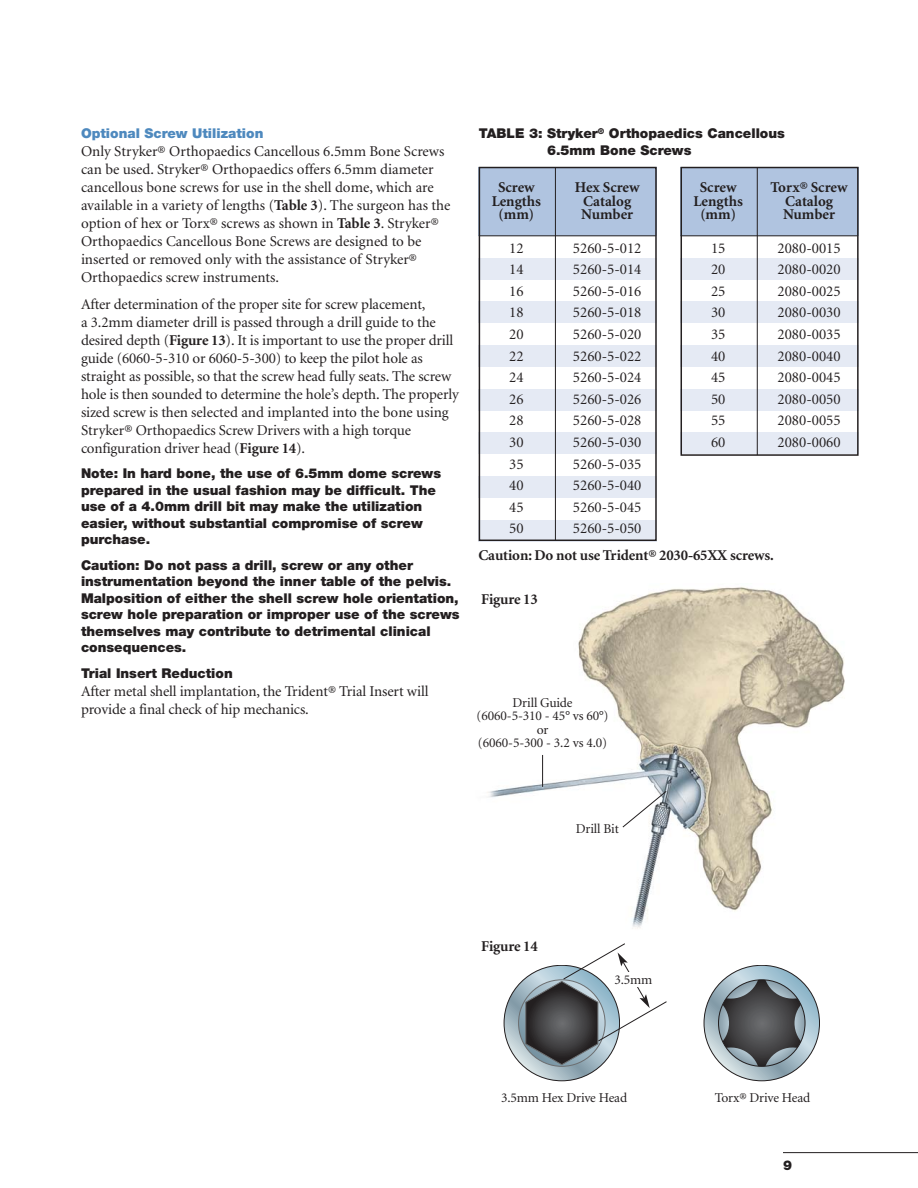
<style>
.page{position:relative;width:918px;height:1188px;background:#fff}
.page>*{position:absolute;margin:0;border:0;box-sizing:border-box;transform-origin:0 0}
.t1{font:15px/18px "Minion";color:#231f20}
.t2{font:700 15px "Minion";color:#231f20}
.t3{font:900 13.5px/16.5px "Helvetica Neue";color:#231f20}
.t4{font:13.5px/13.5px "Minion";letter-spacing:-.01em;color:#231f20;text-align:center}
.t5{font:900 13.5px "Helvetica Neue";color:#4e89be}
.s1{font-weight:700}
</style>
<div class="page">
<img style="left:487px;top:587px;width:358px;height:342px">
<div style="left:479px;top:302px;width:178px;height:21px;background:#e5eaf4"></div>
<div style="left:479px;top:345px;width:178px;height:22px;background:#e5eaf4"></div>
<div style="left:479px;top:389px;width:178px;height:22px;background:#e5eaf4"></div>
<div style="left:479px;top:432px;width:178px;height:22px;background:#e5eaf4"></div>
<div style="left:479px;top:476px;width:178px;height:22px;background:#e5eaf4"></div>
<div style="left:479px;top:520px;width:178px;height:21px;background:#e5eaf4"></div>
<div style="left:479px;top:258px;width:178px;height:22px;background:#e5eaf4"></div>
<hr style="left:783px;top:1152px;width:135px;height:1px;background:#231f20">
<div style="left:479px;top:167px;width:178px;height:69px;background:#b0c4e0"></div>
<div style="left:479px;top:167px;width:178px;height:374px;border:2px solid #231f20"></div>
<hr style="left:479px;top:235px;width:177px;height:1px;background:#231f20">
<hr style="left:555px;top:167px;width:1px;height:373px;background:#231f20">
<div style="left:681px;top:302px;width:178px;height:21px;background:#e5eaf4"></div>
<div style="left:681px;top:345px;width:178px;height:22px;background:#e5eaf4"></div>
<div style="left:681px;top:389px;width:178px;height:22px;background:#e5eaf4"></div>
<div style="left:681px;top:432px;width:178px;height:22px;background:#e5eaf4"></div>
<div style="left:681px;top:258px;width:178px;height:22px;background:#e5eaf4"></div>
<div style="left:681px;top:167px;width:178px;height:69px;background:#b0c4e0"></div>
<div style="left:681px;top:167px;width:178px;height:289px;border:2px solid #231f20"></div>
<hr style="left:681px;top:235px;width:177px;height:1px;background:#231f20">
<hr style="left:757px;top:167px;width:1px;height:288px;background:#231f20">
<svg style="left:504px;top:965px;width:116px;height:116px;background:#9fb0b8"></svg>
<svg style="left:519px;top:980px;width:86px;height:86px"></svg>
<svg style="left:704px;top:965px;width:116px;height:116px"></svg>
<svg style="left:622px;top:790px;width:45px;height:38px"></svg>
<hr style="left:542px;top:755px;width:1px;height:32px;background:#231f20">
<svg style="left:525px;top:943px;width:142px;height:123px"></svg>
<div style="left:614px;top:973px;width:39px;height:14px;background:#fff"></div>
<p class="t5" style="left:81px;top:128px;width:184px">Optional Screw Utilization</p>
<p class="t1" style="left:81px;top:143px;width:371px">Only Stryker® Orthopaedics Cancellous 6.5mm Bone Screws can be used. Stryker® Orthopaedics offers 6.5mm diameter cancellous bone screws for use in the shell dome, which are available in a variety of lengths (<span class="s1">Table 3</span>). The surgeon has the option of hex or Torx® screws as shown in <span class="s1">Table 3</span>. Stryker® Orthopaedics Cancellous Bone Screws are designed to be inserted or removed only with the assistance of Stryker® Orthopaedics screw instruments.</p>
<p class="t1" style="left:81px;top:296px;width:379px">After determination of the proper site for screw placement,<br>a 3.2mm diameter drill is passed through a drill guide to the desired depth (<span class="s1">Figure 13</span>). It is important to use the proper drill guide (6060-5-310 or 6060-5-300) to keep the pilot hole as straight as possible, so that the screw head fully seats. The screw hole is then sounded to determine the hole’s depth. The properly sized screw is then selected and implanted into the bone using Stryker® Orthopaedics Screw Drivers with a high torque configuration driver head (<span class="s1">Figure 14</span>).</p>
<p class="t3" style="left:81px;top:466px;width:362px">Note: In hard bone, the use of 6.5mm dome screws prepared in the usual fashion may be difficult. The use of a 4.0mm drill bit may make the utilization easier, without substantial compromise of screw purchase.</p>
<p class="t3" style="left:81px;top:558px;width:380px">Caution: Do not pass a drill, screw or any other instrumentation beyond the inner table of the pelvis.<br>Malposition of either the shell screw hole orientation, screw hole preparation or improper use of the screws themselves may contribute to detrimental clinical consequences.</p>
<p class="t3" style="left:81px;top:666px;width:153px">Trial Insert Reduction</p>
<p class="t1" style="left:81px;top:683px;width:349px">After metal shell implantation, the Trident® Trial Insert will provide a final check of hip mechanics.</p>
<p class="t3" style="left:547px;top:127px;width:239px;text-indent:-68px">TABLE 3: Stryker<sup>®</sup> Orthopaedics Cancellous<br>6.5mm Bone Screws</p>
<p class="t2" style="left:700px;top:182px;width:38px">Screw</p>
<p class="t2" style="left:771px;top:182px;width:78px">Torx® Screw</p>
<p class="t2" style="left:694px;top:195px;width:51px">Lengths</p>
<p class="t2" style="left:785px;top:195px;width:49px">Catalog</p>
<p class="t2" style="left:700px;top:208px;width:37px">(mm)</p>
<p class="t2" style="left:783px;top:208px;width:53px">Number</p>
<p class="t1" style="left:711px;top:240px;width:16px">15</p>
<p class="t1" style="left:778px;top:240px;width:65px">2080-0015</p>
<p class="t1" style="left:711px;top:262px;width:16px">20</p>
<p class="t1" style="left:778px;top:262px;width:65px">2080-0020</p>
<p class="t1" style="left:711px;top:283px;width:16px">25</p>
<p class="t1" style="left:778px;top:283px;width:65px">2080-0025</p>
<p class="t1" style="left:711px;top:305px;width:16px">30</p>
<p class="t1" style="left:778px;top:305px;width:65px">2080-0030</p>
<p class="t1" style="left:711px;top:326px;width:16px">35</p>
<p class="t1" style="left:778px;top:326px;width:65px">2080-0035</p>
<p class="t1" style="left:711px;top:348px;width:16px">40</p>
<p class="t1" style="left:778px;top:348px;width:65px">2080-0040</p>
<p class="t1" style="left:711px;top:370px;width:16px">45</p>
<p class="t1" style="left:778px;top:370px;width:65px">2080-0045</p>
<p class="t1" style="left:711px;top:391px;width:16px">50</p>
<p class="t1" style="left:778px;top:391px;width:65px">2080-0050</p>
<p class="t1" style="left:711px;top:413px;width:16px">55</p>
<p class="t1" style="left:778px;top:413px;width:65px">2080-0055</p>
<p class="t1" style="left:711px;top:434px;width:16px">60</p>
<p class="t1" style="left:778px;top:434px;width:65px">2080-0060</p>
<p class="t2" style="left:498px;top:182px;width:38px">Screw</p>
<p class="t2" style="left:575px;top:182px;width:66px">Hex Screw</p>
<p class="t2" style="left:492px;top:195px;width:51px">Lengths</p>
<p class="t2" style="left:583px;top:195px;width:49px">Catalog</p>
<p class="t2" style="left:499px;top:208px;width:37px">(mm)</p>
<p class="t2" style="left:581px;top:208px;width:53px">Number</p>
<p class="t1" style="left:509px;top:240px;width:16px">12</p>
<p class="t1" style="left:573px;top:240px;width:70px">5260-5-012</p>
<p class="t1" style="left:509px;top:262px;width:16px">14</p>
<p class="t1" style="left:573px;top:262px;width:70px">5260-5-014</p>
<p class="t1" style="left:509px;top:283px;width:16px">16</p>
<p class="t1" style="left:573px;top:283px;width:70px">5260-5-016</p>
<p class="t1" style="left:509px;top:305px;width:16px">18</p>
<p class="t1" style="left:573px;top:305px;width:70px">5260-5-018</p>
<p class="t1" style="left:509px;top:326px;width:16px">20</p>
<p class="t1" style="left:573px;top:326px;width:70px">5260-5-020</p>
<p class="t1" style="left:509px;top:348px;width:16px">22</p>
<p class="t1" style="left:573px;top:348px;width:70px">5260-5-022</p>
<p class="t1" style="left:509px;top:370px;width:16px">24</p>
<p class="t1" style="left:573px;top:370px;width:70px">5260-5-024</p>
<p class="t1" style="left:509px;top:391px;width:16px">26</p>
<p class="t1" style="left:573px;top:391px;width:70px">5260-5-026</p>
<p class="t1" style="left:509px;top:413px;width:16px">28</p>
<p class="t1" style="left:573px;top:413px;width:70px">5260-5-028</p>
<p class="t1" style="left:509px;top:434px;width:16px">30</p>
<p class="t1" style="left:573px;top:434px;width:70px">5260-5-030</p>
<p class="t1" style="left:509px;top:456px;width:16px">35</p>
<p class="t1" style="left:573px;top:456px;width:70px">5260-5-035</p>
<p class="t1" style="left:509px;top:478px;width:16px">40</p>
<p class="t1" style="left:573px;top:478px;width:70px">5260-5-040</p>
<p class="t1" style="left:509px;top:499px;width:16px">45</p>
<p class="t1" style="left:573px;top:499px;width:70px">5260-5-045</p>
<p class="t1" style="left:509px;top:521px;width:16px">50</p>
<p class="t1" style="left:573px;top:521px;width:70px">5260-5-050</p>
<p class="t2" style="left:479px;top:549px;width:297px">Caution: Do not use Trident® 2030-65XX screws.</p>
<p class="t2" style="left:481px;top:594px;width:58px">Figure 13</p>
<p class="t4" style="left:477px;top:697px;width:133px">Drill Guide<br>(6060-5-310 - 45° vs 60°) or<br>(6060-5-300 - 3.2 vs 4.0)</p>
<p class="t4" style="left:576px;top:823px;width:45px">Drill Bit</p>
<p class="t2" style="left:481px;top:941px;width:58px">Figure 14</p>
<p class="t4" style="left:615px;top:974px;width:39px">3.5mm</p>
<p class="t4" style="left:501px;top:1093px;width:128px">3.5mm Hex Drive Head</p>
<p class="t4" style="left:715px;top:1093px;width:97px">Torx® Drive Head</p>
<p class="t3" style="left:783px;top:1158px;width:11px">9</p>
</div>
